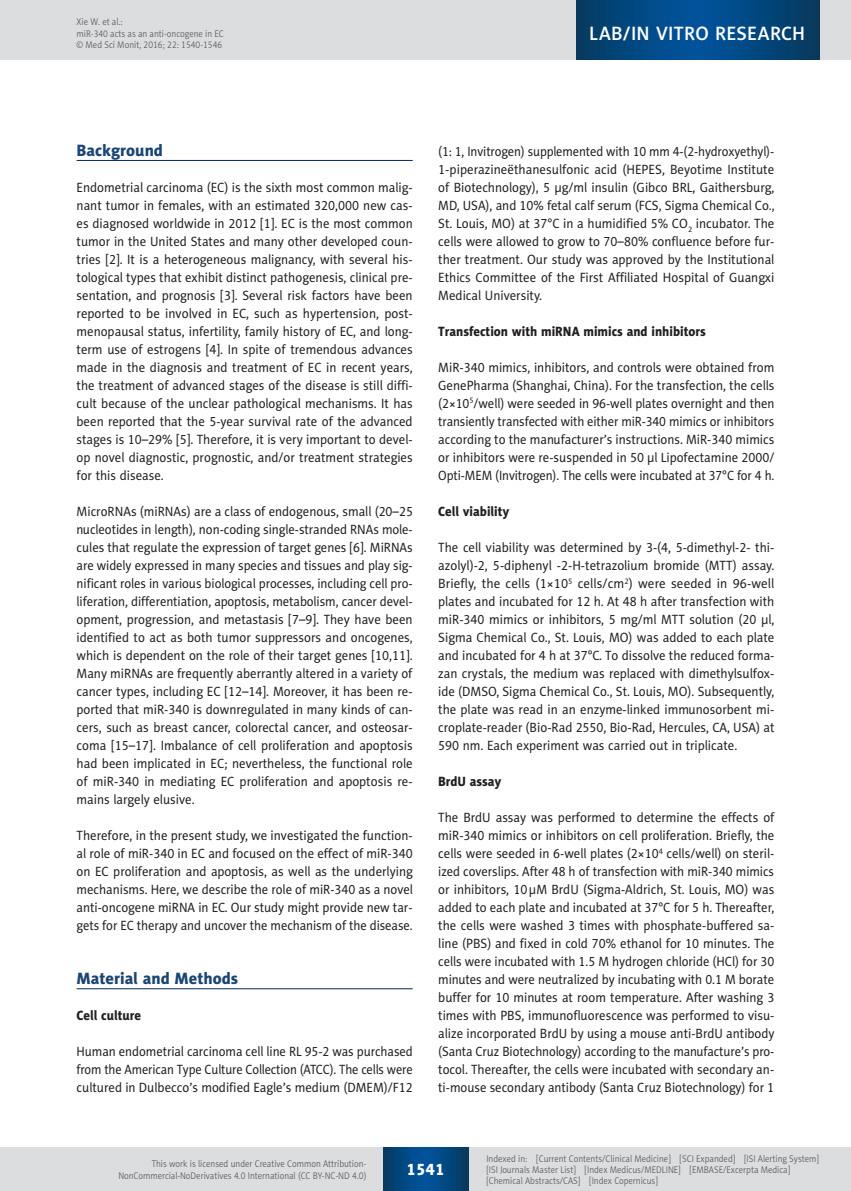
<style>
.page{position:relative;width:851px;height:1191px;background:#fff}
.page>*{position:absolute;margin:0;border:0;box-sizing:border-box;transform-origin:0 0}
.t1{font:19.5px "Naomi Sans EFN Medium";letter-spacing:.01em;color:#fff}
.MSM_Headline_1{font:16.5px "Naomi Sans EFN Heavy";color:#1a4574}
.t2{font:16.5px "Naomi Sans EFN Heavy";color:#fff}
.MSM_Body{font:13.5px/18px "Naomi Sans EFN";color:#231f20;text-align:justify;scale:.95 1}
.MSM_Body-2{font:13.5px/18px "Naomi Sans EFN";color:#231f20;text-align:justify;scale:.93 1}
.MSM_Body-3{font:13.5px/18px "Naomi Sans EFN";color:#231f20;text-align:justify;scale:.94 1}
.MSM_Headline_2{font:13.5px "Naomi Sans EFN Heavy";color:#231f20;scale:.95 1}
.MSM_pagina_zywa{font:9.75px/11.2px "Naomi Sans EFN Light";color:#57585a;scale:.9 1}
.MSM_pagina_sygnatura{font:9.75px "Naomi Sans EFN Light";color:#57585a;scale:.9 1}
</style>
<div class="page">
<hr style="left:77px;top:160px;width:335px;height:1px;background:#00295c">
<hr style="left:77px;top:988px;width:335px;height:1px;background:#00295c">
<div style="left:0;top:1148px;width:850px;height:43px;background:#dcdddf"></div>
<svg style="left:383px;top:1147px;width:85px;height:43px;background:#02477e"></svg>
<div style="left:0;top:0;width:850px;height:60px;background:#dcdddf"></div>
<svg style="left:576px;top:0;width:243px;height:60px;background:#02477e"></svg>
<p class="MSM_pagina_zywa" style="left:77px;top:16px;width:165px">Xie W. et al.:<br>miR-340 acts as an anti-oncogene in EC</p>
<p class="MSM_pagina_sygnatura" style="left:77px;top:39px;width:163px">© Med Sci Monit, 2016; 22: 1540-1546</p>
<h1 class="t1" style="left:589px;top:22px;width:217px">LAB/IN VITRO RESEARCH</h1>
<p class="MSM_Headline_1" style="left:77px;top:140px;width:88px">Background</p>
<p class="MSM_Body" style="left:77px;top:178px;width:355px">Endometrial carcinoma (EC) is the sixth most common malig&shy;nant tumor in females, with an estimated 320,000 new cas&shy;es diagnosed worldwide in 2012 [1]. EC is the most common tumor in the United States and many other developed coun&shy;tries [2]. It is a heterogeneous malignancy, with several his&shy;tological types that exhibit distinct pathogenesis, clinical pre&shy;sentation, and prognosis [3]. Several risk factors have been reported to be involved in EC, such as hypertension, post&shy;menopausal status, infertility, family history of EC, and long&shy;term use of estrogens [4]. In spite of tremendous advances made in the diagnosis and treatment of EC in recent years, the treatment of advanced stages of the disease is still diffi&shy;cult because of the unclear pathological mechanisms. It has been reported that the 5-year survival rate of the advanced stages is 10–29% [5]. Therefore, it is very important to devel&shy;op novel diagnostic, prognostic, and/or treatment strategies for this disease.</p>
<p class="MSM_Body" style="left:77px;top:502px;width:355px">MicroRNAs (miRNAs) are a class of endogenous, small (20–25 nucleotides in length), non-coding single-stranded RNAs mole&shy;cules that regulate the expression of target genes [6]. MiRNAs are widely expressed in many species and tissues and play sig&shy;nificant roles in various biological processes, including cell pro&shy;liferation, differentiation, apoptosis, metabolism, cancer devel&shy;opment, progression, and metastasis [7–9]. They have been identified to act as both tumor suppressors and oncogenes, which is dependent on the role of their target genes [10,11].<br>Many miRNAs are frequently aberrantly altered in a variety of cancer types, including EC [12–14]. Moreover, it has been re&shy;ported that miR-340 is downregulated in many kinds of can&shy;cers, such as breast cancer, colorectal cancer, and osteosar&shy;coma [15–17]. Imbalance of cell proliferation and apoptosis had been implicated in EC; nevertheless, the functional role of miR-340 in mediating EC proliferation and apoptosis re&shy;mains largely elusive.</p>
<p class="MSM_Body" style="left:77px;top:826px;width:355px">Therefore, in the present study, we investigated the function&shy;al role of miR-340 in EC and focused on the effect of miR-340 on EC proliferation and apoptosis, as well as the underlying mechanisms. Here, we describe the role of miR-340 as a novel anti-oncogene miRNA in EC. Our study might provide new tar&shy;gets for EC therapy and uncover the mechanism of the disease.</p>
<p class="MSM_Headline_1" style="left:77px;top:968px;width:163px">Material and Methods</p>
<p class="MSM_Headline_2" style="left:77px;top:1007px;width:69px">Cell culture</p>
<p class="MSM_Body-3" style="left:77px;top:1042px;width:359px">Human endometrial carcinoma cell line RL 95-2 was purchased from the American Type Culture Collection (ATCC). The cells were cultured in Dulbecco’s modified Eagle’s medium (DMEM)/F12</p>
<p class="MSM_Body-2" style="left:438px;top:142px;width:363px">(1: 1, Invitrogen) supplemented with 10 mm 4-(2-hydroxyethyl)- 1-piperazineëthanesulfonic acid (HEPES, Beyotime Institute of Biotechnology), 5 μg/ml insulin (Gibco BRL, Gaithersburg, MD, USA), and 10% fetal calf serum (FCS, Sigma Chemical Co., St. Louis, MO) at 37°C in a humidified 5% CO<sub>2</sub> incubator. The cells were allowed to grow to 70–80% confluence before fur&shy;ther treatment. Our study was approved by the Institutional Ethics Committee of the First Affiliated Hospital of Guangxi Medical University.</p>
<p class="MSM_Headline_2" style="left:438px;top:323px;width:283px">Transfection with miRNA mimics and inhibitors</p>
<p class="MSM_Body" style="left:438px;top:358px;width:355px">MiR-340 mimics, inhibitors, and controls were obtained from GenePharma (Shanghai, China). For the transfection, the cells (2×10<sup>5</sup>/well) were seeded in 96-well plates overnight and then transiently transfected with either miR-340 mimics or inhibitors according to the manufacturer’s instructions. MiR-340 mimics or inhibitors were re-suspended in 50 μl Lipofectamine 2000/ Opti-MEM (Invitrogen). The cells were incubated at 37°C for 4 h.</p>
<p class="MSM_Headline_2" style="left:438px;top:503px;width:76px">Cell viability</p>
<p class="MSM_Body" style="left:438px;top:538px;width:355px">The cell viability was determined by 3-(4, 5-dimethyl-2- thi&shy;azolyl)-2, 5-diphenyl -2-H-tetrazolium bromide (MTT) assay.<br>Briefly, the cells (1×10<sup>5</sup> cells/cm<sup>2</sup>) were seeded in 96-well plates and incubated for 12 h. At 48 h after transfection with miR-340 mimics or inhibitors, 5 mg/ml MTT solution (20 μl, Sigma Chemical Co., St. Louis, MO) was added to each plate and incubated for 4 h at 37°C. To dissolve the reduced forma&shy;zan crystals, the medium was replaced with dimethylsulfox&shy;ide (DMSO, Sigma Chemical Co., St. Louis, MO). Subsequently, the plate was read in an enzyme-linked immunosorbent mi&shy;croplate-reader (Bio-Rad 2550, Bio-Rad, Hercules, CA, USA) at 590 nm. Each experiment was carried out in triplicate.</p>
<p class="MSM_Headline_2" style="left:438px;top:773px;width:68px">BrdU assay</p>
<p class="MSM_Body" style="left:438px;top:808px;width:355px">The BrdU assay was performed to determine the effects of miR-340 mimics or inhibitors on cell proliferation. Briefly, the cells were seeded in 6-well plates (2×10<sup>4</sup> cells/well) on steril&shy;ized coverslips. After 48 h of transfection with miR-340 mimics or inhibitors, 10μM BrdU (Sigma-Aldrich, St. Louis, MO) was added to each plate and incubated at 37°C for 5 h. Thereafter, the cells were washed 3 times with phosphate-buffered sa&shy;line (PBS) and fixed in cold 70% ethanol for 10 minutes. The cells were incubated with 1.5 M hydrogen chloride (HCl) for 30 minutes and were neutralized by incubating with 0.1 M borate buffer for 10 minutes at room temperature. After washing 3 times with PBS, immunofluorescence was performed to visu&shy;alize incorporated BrdU by using a mouse anti-BrdU antibody (Santa Cruz Biotechnology) according to the manufacture’s pro&shy;tocol. Thereafter, the cells were incubated with secondary an&shy;ti-mouse secondary antibody (Santa Cruz Biotechnology) for 1</p>
<p class="MSM_pagina_zywa" style="left:118px;top:1158px;width:277px;text-align:right">This work is licensed under Creative Common Attribution-<br>NonCommercial-NoDerivatives 4.0 International (CC BY-NC-ND 4.0)</p>
<p class="t2" style="left:406px;top:1159px;width:40px">1541</p>
<p class="MSM_pagina_zywa" style="left:486px;top:1152px;width:371px">Indexed in: [Current Contents/Clinical Medicine] [SCI Expanded] [ISI Alerting System] [ISI Journals Master List] [Index Medicus/MEDLINE] [EMBASE/Excerpta Medica] [Chemical Abstracts/CAS] [Index Copernicus]</p>
</div>
